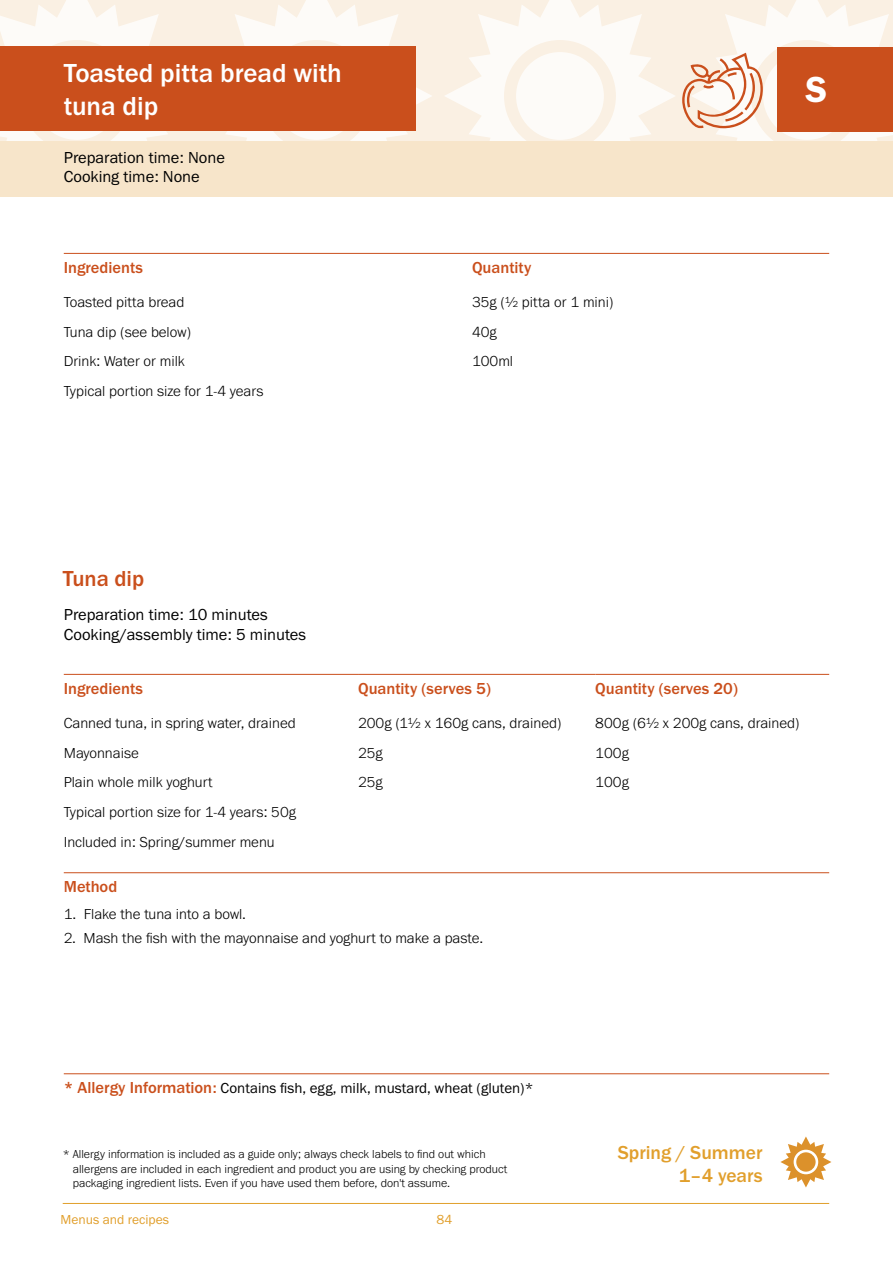
<style>
.page{position:relative;width:893px;height:1263px;background:#fff}
.page>*{position:absolute;margin:0;border:0;box-sizing:border-box;transform-origin:0 0}
.Tabs_text{font:37.5px "Franklin Gothic URW Dem";color:#fff}
.t1{font:500 27px/33px "Franklin Gothic URW";color:#fff}
.H2_15pt{font:500 22.5px "Franklin Gothic URW";color:#ca4f1c}
.Sprint_Summer_text_a{font:500 19.5px "Franklin Gothic URW";color:#e19f2c}
.Prep_time___cook_tim{font:16.5px "Franklin Gothic URW Boo";color:#000}
.H5___Ingredients___M{font:500 16.5px "Franklin Gothic URW";color:#ca4f1c}
.recipe_list{font:300 15px "Franklin Gothic URW";color:#000}
.Method_lists{font:300 15px "Franklin Gothic URW";color:#000}
.Serving_suggetsions{font:15px "Franklin Gothic URW Boo";color:#000}
.t2{font:13.5px "Franklin Gothic URW Boo";color:#e19f2c}
.Footnote{font:300 12px/14.4px "Franklin Gothic URW";color:#000}
.s1{font-family:"Franklin Gothic URW";font-weight:500;font-size:16.5px;color:#ca4f1c}
</style>
<div class="page">
<hr style="left:63px;top:1203px;width:766px;height:1px;background:#e19f2c">
<hr style="left:64px;top:253px;width:408px;height:1px;background:#ca4f1c">
<hr style="left:472px;top:253px;width:357px;height:1px;background:#ca4f1c">
<svg style="left:780px;top:1136px;width:51px;height:51px"></svg>
<div style="left:796px;top:1152px;width:20px;height:20px;background:#dc912b;border-radius:50%"></div>
<svg style="left:0;top:0;width:193px;height:141px"></svg>
<div style="left:33px;top:52px;width:88px;height:88px;background:#fdfbf8;border-radius:50%"></div>
<svg style="left:201px;top:0;width:232px;height:141px;fill:#faf0e3"></svg>
<div style="left:273px;top:52px;width:87px;height:88px;background:#fdfbf8;border-radius:50%"></div>
<svg style="left:444px;top:0;width:232px;height:141px;fill:#faf0e3"></svg>
<div style="left:516px;top:52px;width:88px;height:88px;background:#fdfbf8;border-radius:50%"></div>
<div style="left:0;top:47px;width:415px;height:84px;background:#ca4f1c"></div>
<svg style="left:682px;top:0;width:211px;height:141px"></svg>
<div style="left:0;top:141px;width:893px;height:56px;background:#f7e5ca"></div>
<hr style="left:64px;top:1073px;width:765px;height:1px;background:#ca4f1c">
<hr style="left:64px;top:674px;width:294px;height:1px;background:#ca4f1c">
<hr style="left:358px;top:674px;width:237px;height:1px;background:#ca4f1c">
<hr style="left:595px;top:674px;width:234px;height:1px;background:#ca4f1c">
<hr style="left:64px;top:872px;width:765px;height:1px;background:#ca4f1c">
<h2 class="t1" style="left:64px;top:56px;width:280px">Toasted pitta bread with tuna dip</h2>
<p class="Prep_time___cook_tim" style="left:64px;top:147px;width:163px">Preparation time: None</p>
<p class="Prep_time___cook_tim" style="left:64px;top:167px;width:138px">Cooking time: None</p>
<h5 class="H5___Ingredients___M" style="left:64px;top:257px;width:81px">Ingredients</h5>
<h5 class="H5___Ingredients___M" style="left:472px;top:257px;width:61px">Quantity</h5>
<p class="recipe_list" style="left:64px;top:293px;width:122px">Toasted pitta bread</p>
<p class="recipe_list" style="left:472px;top:293px;width:143px">35g (½ pitta or 1 mini)</p>
<p class="recipe_list" style="left:64px;top:322px;width:129px">Tuna dip (see below)</p>
<p class="recipe_list" style="left:472px;top:322px;width:26px">40g</p>
<p class="recipe_list" style="left:64px;top:352px;width:123px">Drink: Water or milk</p>
<p class="recipe_list" style="left:472px;top:352px;width:43px">100ml</p>
<p class="recipe_list" style="left:64px;top:382px;width:201px">Typical portion size for 1-4 years</p>
<p class="H2_15pt" style="left:63px;top:565px;width:83px">Tuna dip</p>
<p class="Prep_time___cook_tim" style="left:64px;top:605px;width:206px">Preparation time: 10 minutes</p>
<p class="Prep_time___cook_tim" style="left:64px;top:624px;width:244px">Cooking/assembly time: 5 minutes</p>
<p class="Tabs_text" style="left:805px;top:66px;width:23px">S</p>
<h5 class="H5___Ingredients___M" style="left:64px;top:678px;width:81px">Ingredients</h5>
<h5 class="H5___Ingredients___M" style="left:358px;top:678px;width:134px">Quantity (serves 5)</h5>
<h5 class="H5___Ingredients___M" style="left:595px;top:678px;width:144px">Quantity (serves 20)</h5>
<p class="recipe_list" style="left:64px;top:713px;width:233px">Canned tuna, in spring water, drained</p>
<p class="recipe_list" style="left:358px;top:713px;width:205px">200g (1½ x 160g cans, drained)</p>
<p class="recipe_list" style="left:595px;top:713px;width:206px">800g (6½ x 200g cans, drained)</p>
<p class="recipe_list" style="left:64px;top:743px;width:77px">Mayonnaise</p>
<p class="recipe_list" style="left:358px;top:743px;width:26px">25g</p>
<p class="recipe_list" style="left:595px;top:743px;width:35px">100g</p>
<p class="recipe_list" style="left:64px;top:773px;width:150px">Plain whole milk yoghurt</p>
<p class="recipe_list" style="left:358px;top:773px;width:26px">25g</p>
<p class="recipe_list" style="left:595px;top:773px;width:35px">100g</p>
<p class="recipe_list" style="left:64px;top:803px;width:234px">Typical portion size for 1-4 years: 50g</p>
<p class="recipe_list" style="left:64px;top:833px;width:212px">Included in: Spring/summer menu</p>
<h5 class="H5___Ingredients___M" style="left:64px;top:876px;width:55px">Method</h5>
<p class="Method_lists" style="left:64px;top:904px;width:184px">1. Flake the tuna into a bowl.</p>
<p class="Method_lists" style="left:64px;top:928px;width:421px">2. Mash the fish with the mayonnaise and yoghurt to make a paste.</p>
<p class="Serving_suggetsions" style="left:64px;top:1079px;width:471px"><span class="s1">* Allergy Information:</span> Contains fish, egg, milk, mustard, wheat (gluten)*</p>
<p class="Footnote" style="left:73px;top:1147px;width:436px;text-indent:-10px">* Allergy information is included as a guide only; always check labels to find out which allergens are included in each ingredient and product you are using by checking product packaging ingredient lists. Even if you have used them before, don't assume.</p>
<p class="t2" style="left:61px;top:1211px;width:110px">Menus and recipes</p>
<p class="t2" style="left:436px;top:1211px;width:17px">84</p>
<p class="Sprint_Summer_text_a" style="left:618px;top:1140px;width:146px">Spring / Summer</p>
<p class="Sprint_Summer_text_a" style="left:679px;top:1163px;width:85px">1–4 years</p>
</div>
